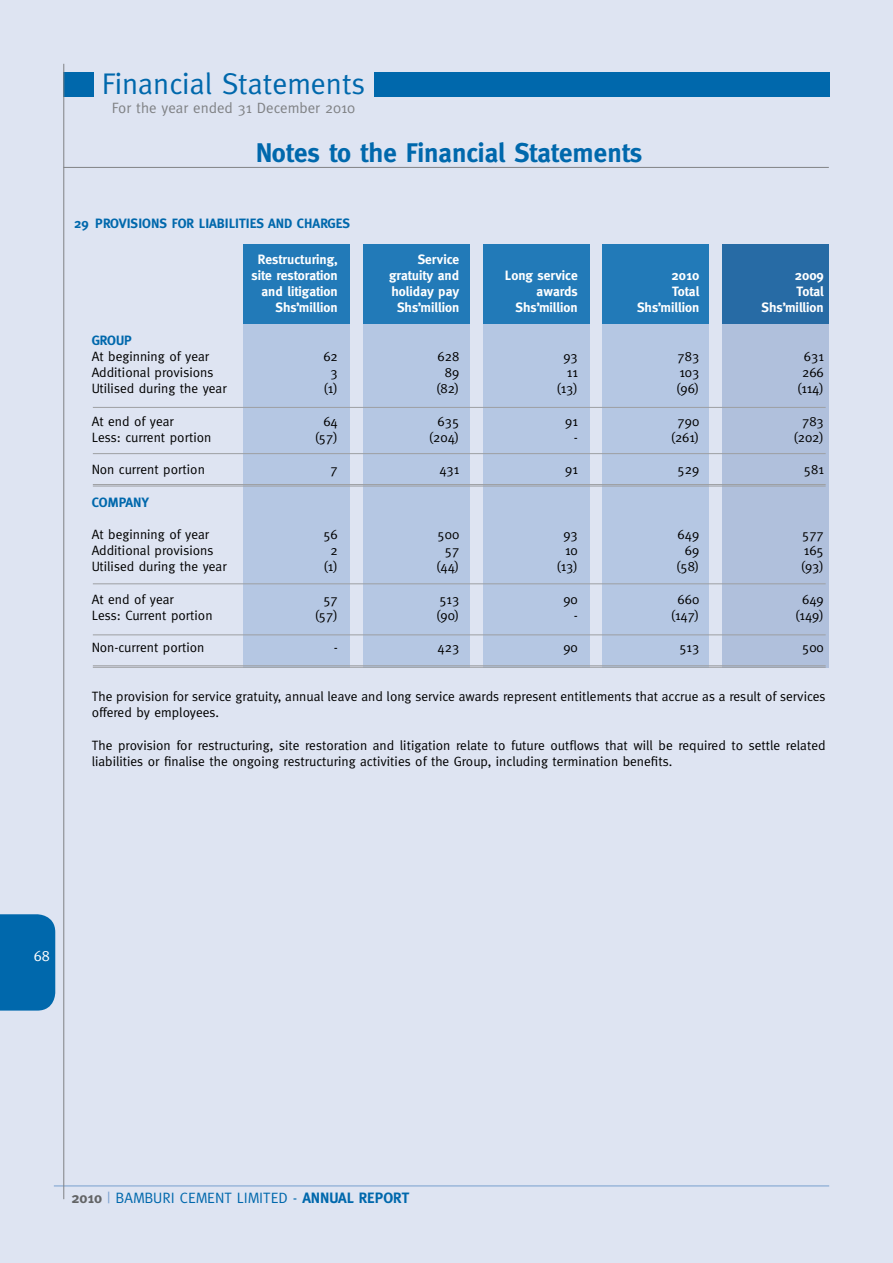
<style>
.page{position:relative;width:893px;height:1263px;background:#dee4f2}
.page>*{position:absolute;margin:0;border:0;box-sizing:border-box;transform-origin:0 0}
.t1{font:30px "Meta";color:#0068ac}
.t2{font:700 27px "Meta";color:#0068ac}
.t3{font:15px "Meta";color:#0068ac}
.t4{font:15px "Meta";color:#808285}
.t5{font:15px "Meta";color:#fff}
.t6{font:13.5px/16.2px "Meta";color:#000}
.t7{font:700 13.5px "Meta";color:#fff}
.t8{font:700 13.5px "Meta";color:#0068ac}
.s1{font-weight:700;color:#636466}
.s2{color:#789fce}
.s3{font-weight:700}
</style>
<div class="page">
<div style="left:0;top:914px;width:55px;height:96px;background:#0068ac"></div>
<hr style="left:54px;top:1185px;width:775px;height:1px;background:#789fce">
<div style="left:722px;top:244px;width:107px;height:80px;background:#276ba5"></div>
<div style="left:482px;top:244px;width:107px;height:80px;background:#227ab8"></div>
<div style="left:602px;top:244px;width:107px;height:80px;background:#227ab8"></div>
<div style="left:363px;top:244px;width:107px;height:80px;background:#227ab8"></div>
<div style="left:243px;top:244px;width:107px;height:80px;background:#227ab8"></div>
<div style="left:722px;top:324px;width:107px;height:344px;background:#b0c0dc"></div>
<div style="left:482px;top:324px;width:107px;height:344px;background:#b5c7e3"></div>
<div style="left:602px;top:324px;width:107px;height:344px;background:#b5c7e3"></div>
<div style="left:363px;top:324px;width:107px;height:344px;background:#b5c7e3"></div>
<div style="left:243px;top:324px;width:107px;height:344px;background:#b5c7e3"></div>
<div style="left:374px;top:72px;width:455px;height:24px;background:#0068ac"></div>
<div style="left:64px;top:72px;width:30px;height:24px;background:#0068ac"></div>
<hr style="left:63px;top:64px;width:1px;height:1135px;background:#808285">
<hr style="left:63px;top:167px;width:766px;height:1px;background:#808285">
<hr style="left:93px;top:407px;width:733px;height:1px;background:#9d9fa2">
<hr style="left:93px;top:583px;width:733px;height:1px;background:#9d9fa2">
<hr style="left:93px;top:453px;width:733px;height:1px;background:#9d9fa2">
<hr style="left:93px;top:634px;width:733px;height:1px;background:#9d9fa2">
<hr style="left:93px;top:484px;width:733px;height:1px;background:#9d9fa2">
<hr style="left:93px;top:486px;width:733px;height:1px;background:#9d9fa2">
<hr style="left:93px;top:665px;width:733px;height:1px;background:#9d9fa2">
<hr style="left:93px;top:667px;width:733px;height:1px;background:#9d9fa2">
<h1 class="t1" style="left:102px;top:67px;width:265px">Financial Statements</h1>
<p class="t4" style="left:112px;top:99px;width:245px">For the year ended 31 December 2010</p>
<h2 class="t2" style="left:256px;top:137px;width:388px">Notes to the Financial Statements</h2>
<p class="t8" style="left:74px;top:216px;width:277px">29 PROVISIONS FOR LIABILITIES AND CHARGES</p>
<p class="t7" style="left:258px;top:251px;width:81px">Restructuring,</p>
<p class="t7" style="left:418px;top:251px;width:43px">Service</p>
<p class="t7" style="left:251px;top:267px;width:88px">site restoration</p>
<p class="t7" style="left:389px;top:267px;width:72px">gratuity and</p>
<p class="t7" style="left:505px;top:267px;width:74px">Long service</p>
<p class="t7" style="left:671px;top:267px;width:29px">2010</p>
<p class="t7" style="left:795px;top:267px;width:30px">2009</p>
<p class="t7" style="left:262px;top:283px;width:78px">and litigation</p>
<p class="t7" style="left:391px;top:283px;width:69px">holiday pay</p>
<p class="t7" style="left:537px;top:283px;width:43px">awards</p>
<p class="t7" style="left:672px;top:283px;width:29px">Total</p>
<p class="t7" style="left:797px;top:283px;width:29px">Total</p>
<p class="t7" style="left:276px;top:300px;width:64px">Shs’million</p>
<p class="t7" style="left:397px;top:300px;width:64px">Shs’million</p>
<p class="t7" style="left:516px;top:300px;width:64px">Shs’million</p>
<p class="t7" style="left:637px;top:300px;width:64px">Shs’million</p>
<p class="t7" style="left:762px;top:300px;width:64px">Shs’million</p>
<p class="t8" style="left:92px;top:332px;width:42px">GROUP</p>
<p class="t6" style="left:92px;top:348px;width:119px">At beginning of year</p>
<p class="t6" style="left:323px;top:348px;width:16px">62</p>
<p class="t6" style="left:438px;top:348px;width:23px">628</p>
<p class="t6" style="left:563px;top:348px;width:16px">93</p>
<p class="t6" style="left:678px;top:348px;width:23px">783</p>
<p class="t6" style="left:804px;top:348px;width:21px">631</p>
<p class="t6" style="left:92px;top:364px;width:123px">Additional provisions</p>
<p class="t6" style="left:331px;top:364px;width:9px">3</p>
<p class="t6" style="left:445px;top:364px;width:16px">89</p>
<p class="t6" style="left:567px;top:364px;width:12px">11</p>
<p class="t6" style="left:679px;top:364px;width:21px">103</p>
<p class="t6" style="left:802px;top:364px;width:23px">266</p>
<p class="t6" style="left:92px;top:380px;width:136px">Utilised during the year</p>
<p class="t6" style="left:324px;top:380px;width:16px">(1)</p>
<p class="t6" style="left:436px;top:380px;width:25px">(82)</p>
<p class="t6" style="left:556px;top:380px;width:23px">(13)</p>
<p class="t6" style="left:676px;top:380px;width:25px">(96)</p>
<p class="t6" style="left:797px;top:380px;width:28px">(114)</p>
<p class="t6" style="left:92px;top:413px;width:84px">At end of year</p>
<p class="t6" style="left:323px;top:413px;width:16px">64</p>
<p class="t6" style="left:438px;top:413px;width:23px">635</p>
<p class="t6" style="left:565px;top:413px;width:14px">91</p>
<p class="t6" style="left:678px;top:413px;width:23px">790</p>
<p class="t6" style="left:802px;top:413px;width:23px">783</p>
<p class="t6" style="left:92px;top:429px;width:121px">Less: current portion</p>
<p class="t6" style="left:315px;top:429px;width:25px">(57)</p>
<p class="t6" style="left:429px;top:429px;width:32px">(204)</p>
<p class="t6" style="left:574px;top:429px;width:6px">-</p>
<p class="t6" style="left:671px;top:429px;width:30px">(261)</p>
<p class="t6" style="left:793px;top:429px;width:32px">(202)</p>
<p class="t6" style="left:92px;top:461px;width:115px">Non current portion</p>
<p class="t6" style="left:331px;top:461px;width:9px">7</p>
<p class="t6" style="left:439px;top:461px;width:21px">431</p>
<p class="t6" style="left:565px;top:461px;width:14px">91</p>
<p class="t6" style="left:678px;top:461px;width:23px">529</p>
<p class="t6" style="left:804px;top:461px;width:21px">581</p>
<p class="t8" style="left:92px;top:494px;width:59px">COMPANY</p>
<p class="t6" style="left:92px;top:526px;width:119px">At beginning of year</p>
<p class="t6" style="left:323px;top:526px;width:16px">56</p>
<p class="t6" style="left:438px;top:526px;width:23px">500</p>
<p class="t6" style="left:563px;top:526px;width:16px">93</p>
<p class="t6" style="left:678px;top:526px;width:23px">649</p>
<p class="t6" style="left:802px;top:526px;width:23px">577</p>
<p class="t6" style="left:92px;top:542px;width:123px">Additional provisions</p>
<p class="t6" style="left:331px;top:542px;width:9px">2</p>
<p class="t6" style="left:445px;top:542px;width:16px">57</p>
<p class="t6" style="left:565px;top:542px;width:14px">10</p>
<p class="t6" style="left:685px;top:542px;width:16px">69</p>
<p class="t6" style="left:804px;top:542px;width:21px">165</p>
<p class="t6" style="left:92px;top:558px;width:136px">Utilised during the year</p>
<p class="t6" style="left:324px;top:558px;width:16px">(1)</p>
<p class="t6" style="left:436px;top:558px;width:25px">(44)</p>
<p class="t6" style="left:556px;top:558px;width:23px">(13)</p>
<p class="t6" style="left:676px;top:558px;width:25px">(58)</p>
<p class="t6" style="left:801px;top:558px;width:25px">(93)</p>
<p class="t6" style="left:92px;top:591px;width:84px">At end of year</p>
<p class="t6" style="left:323px;top:591px;width:16px">57</p>
<p class="t6" style="left:439px;top:591px;width:21px">513</p>
<p class="t6" style="left:563px;top:591px;width:16px">90</p>
<p class="t6" style="left:678px;top:591px;width:23px">660</p>
<p class="t6" style="left:802px;top:591px;width:23px">649</p>
<p class="t6" style="left:92px;top:607px;width:122px">Less: Current portion</p>
<p class="t6" style="left:315px;top:607px;width:25px">(57)</p>
<p class="t6" style="left:436px;top:607px;width:25px">(90)</p>
<p class="t6" style="left:574px;top:607px;width:6px">-</p>
<p class="t6" style="left:671px;top:607px;width:30px">(147)</p>
<p class="t6" style="left:795px;top:607px;width:30px">(149)</p>
<p class="t6" style="left:92px;top:639px;width:114px">Non-current portion</p>
<p class="t6" style="left:334px;top:639px;width:6px">-</p>
<p class="t6" style="left:438px;top:639px;width:23px">423</p>
<p class="t6" style="left:563px;top:639px;width:16px">90</p>
<p class="t6" style="left:679px;top:639px;width:21px">513</p>
<p class="t6" style="left:802px;top:639px;width:23px">500</p>
<p class="t6" style="left:92px;top:688px;width:735px">The provision for service gratuity, annual leave and long service awards represent entitlements that accrue as a result of services offered by employees.</p>
<p class="t6" style="left:92px;top:737px;width:735px">The provision for restructuring, site restoration and litigation relate to future outflows that will be required to settle related liabilities or finalise the ongoing restructuring activities of the Group, including termination benefits.</p>
<p class="t5" style="left:34px;top:947px;width:18px">68</p>
<p class="t3" style="left:71px;top:1189px;width:339px"><span class="s1">2010</span> <span class="s2">|</span> BAMBURI CEMENT LIMITED - <span class="s3">ANNUAL REPORT</span></p>
</div>
